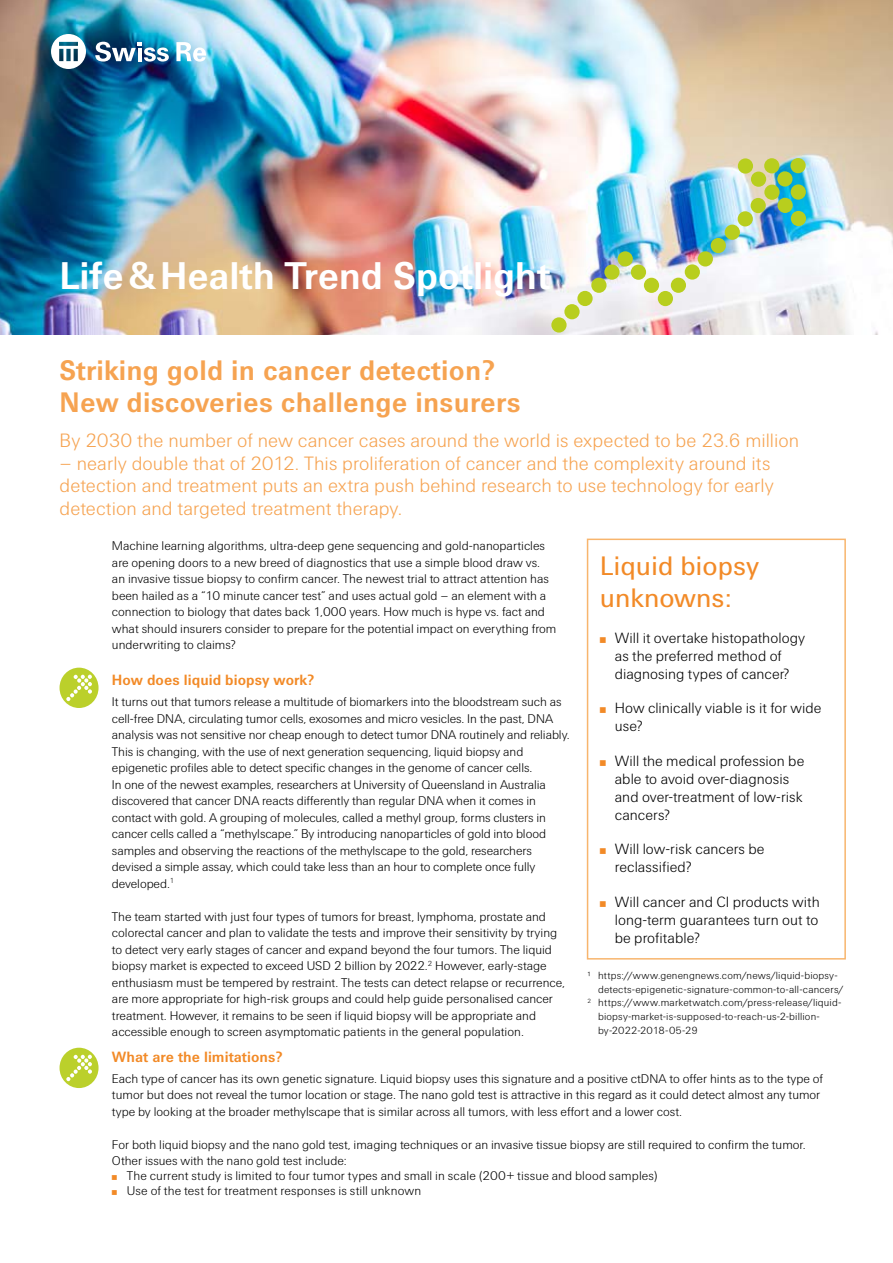
<style>
.page{position:relative;width:893px;height:1263px;background:#fff}
.page>*{position:absolute;margin:0;border:0;box-sizing:border-box;transform-origin:0 0}
.t1{font:700 39px "Swiss Re Sans OT";letter-spacing:-.005em;color:#fff}
.t2{font:700 28.5px/31.5px "Swiss Re Sans OT";letter-spacing:.01em;color:#f6a351}
.t3{font:27px/32.4px "Swiss Re Sans OT";color:#f28a27}
.t4{font:300 19.5px/22.5px "Swiss Re Sans OT";letter-spacing:.005em;color:#f6a351}
.t5{font:300 15px/18px "Swiss Re Sans OT";color:#000}
.t6{font:700 15px "Swiss Re Sans OT";letter-spacing:.005em;color:#f28a27}
.t7{font:300 12.75px/16.5px "Swiss Re Sans OT";color:#000}
.t8{font:300 10.5px "Swiss Re Sans OT";letter-spacing:.015em;color:#000}
.s1{color:#f28a27}
</style>
<div class="page">
<img style="left:0;top:0;width:893px;height:335px">
<div style="left:658px;top:291px;width:15px;height:15px;background:#b8ce1e;border-radius:50%"></div>
<div style="left:644px;top:278px;width:15px;height:15px;background:#b8ce1e;border-radius:50%"></div>
<div style="left:631px;top:265px;width:15px;height:15px;background:#b8ce1e;border-radius:50%"></div>
<div style="left:577px;top:291px;width:16px;height:15px;background:#b8ce1e;border-radius:50%"></div>
<div style="left:564px;top:304px;width:16px;height:15px;background:#b8ce1e;border-radius:50%"></div>
<div style="left:551px;top:317px;width:16px;height:16px;background:#b8ce1e;border-radius:50%"></div>
<div style="left:591px;top:278px;width:15px;height:15px;background:#b8ce1e;border-radius:50%"></div>
<div style="left:604px;top:264px;width:16px;height:16px;background:#b8ce1e;border-radius:50%"></div>
<div style="left:671px;top:278px;width:15px;height:15px;background:#b8ce1e;border-radius:50%"></div>
<div style="left:685px;top:264px;width:15px;height:16px;background:#b8ce1e;border-radius:50%"></div>
<div style="left:738px;top:158px;width:15px;height:16px;background:#b8ce1e;border-radius:50%"></div>
<div style="left:751px;top:172px;width:15px;height:15px;background:#b8ce1e;border-radius:50%"></div>
<div style="left:750px;top:198px;width:16px;height:15px;background:#b8ce1e;border-radius:50%"></div>
<div style="left:738px;top:211px;width:15px;height:15px;background:#b8ce1e;border-radius:50%"></div>
<div style="left:725px;top:225px;width:15px;height:15px;background:#b8ce1e;border-radius:50%"></div>
<div style="left:711px;top:238px;width:15px;height:15px;background:#b8ce1e;border-radius:50%"></div>
<div style="left:764px;top:185px;width:16px;height:15px;background:#b8ce1e;border-radius:50%"></div>
<div style="left:777px;top:198px;width:16px;height:15px;background:#b8ce1e;border-radius:50%"></div>
<div style="left:764px;top:158px;width:15px;height:15px;background:#b8ce1e;border-radius:50%"></div>
<div style="left:777px;top:171px;width:16px;height:16px;background:#b8ce1e;border-radius:50%"></div>
<div style="left:791px;top:211px;width:15px;height:15px;background:#b8ce1e;border-radius:50%"></div>
<div style="left:791px;top:184px;width:15px;height:16px;background:#b8ce1e;border-radius:50%"></div>
<div style="left:790px;top:158px;width:16px;height:15px;background:#b8ce1e;border-radius:50%"></div>
<div style="left:618px;top:251px;width:15px;height:16px;background:#b8ce1e;border-radius:50%"></div>
<div style="left:698px;top:251px;width:15px;height:16px;background:#b8ce1e;border-radius:50%"></div>
<div style="left:587px;top:539px;width:259px;height:420px;border:2px solid #f8b56d"></div>
<svg style="left:60px;top:668px;width:39px;height:40px"></svg>
<svg style="left:60px;top:1048px;width:39px;height:40px"></svg>
<svg style="left:95px;top:42px;width:74px;height:20px"></svg>
<svg style="left:176px;top:42px;width:30px;height:20px"></svg>
<svg style="left:51px;top:34px;width:35px;height:35px"></svg>
<h1 class="t1" style="left:60px;top:253px;width:492px">Life&amp;Health Trend Spotlight</h1>
<h2 class="t2" style="left:60px;top:355px;width:463px">Striking gold in cancer detection?<br>New discoveries challenge insurers</h2>
<h3 class="t4" style="left:60px;top:430px;width:741px">By 2030 the number of new cancer cases around the world is expected to be 23.6 million</h3>
<h3 class="t4" style="left:60px;top:452px;width:716px">– nearly double that of 2012. This proliferation of cancer and the complexity around its detection and treatment puts an extra push behind research to use technology for early detection and targeted treatment therapy.</h3>
<p class="t7" style="left:112px;top:538px;width:446px">Machine learning algorithms, ultra-deep gene sequencing and gold-nanoparticles are opening doors to a new breed of diagnostics that use a simple blood draw vs. an invasive tissue biopsy to confirm cancer. The newest trial to attract attention has been hailed as a “10 minute cancer test” and uses actual gold – an element with a connection to biology that dates back 1,000 years. How much is hype vs. fact and what should insurers consider to prepare for the potential impact on everything from underwriting to claims?</p>
<p class="t6" style="left:112px;top:671px;width:203px">How does liquid biopsy work?</p>
<p class="t7" style="left:112px;top:693px;width:459px">It turns out that tumors release a multitude of biomarkers into the bloodstream such as cell-free DNA, circulating tumor cells, exosomes and micro vesicles. In the past, DNA analysis was not sensitive nor cheap enough to detect tumor DNA routinely and reliably.<br>This is changing, with the use of next generation sequencing, liquid biopsy and epigenetic profiles able to detect specific changes in the genome of cancer cells.<br>In one of the newest examples, researchers at University of Queensland in Australia discovered that cancer DNA reacts differently than regular DNA when it comes in contact with gold. A grouping of molecules, called a methyl group, forms clusters in cancer cells called a “methylscape.” By introducing nanoparticles of gold into blood samples and observing the reactions of the methylscape to the gold, researchers devised a simple assay, which could take less than an hour to complete once fully developed.<sup>1</sup></p>
<p class="t7" style="left:112px;top:908px;width:455px">The team started with just four types of tumors for breast, lymphoma, prostate and colorectal cancer and plan to validate the tests and improve their sensitivity by trying to detect very early stages of cancer and expand beyond the four tumors. The liquid biopsy market is expected to exceed USD 2 billion by 2022.<sup>2</sup> However, early-stage enthusiasm must be tempered by restraint. The tests can detect relapse or recurrence, are more appropriate for high-risk groups and could help guide personalised cancer treatment. However, it remains to be seen if liquid biopsy will be appropriate and accessible enough to screen asymptomatic patients in the general population.</p>
<h3 class="t3" style="left:600px;top:549px;width:161px">Liquid biopsy unknowns:</h3>
<p class="t5" style="left:600px;top:629px;width:207px;text-align:center"><span class="s1">̤</span> Will it overtake histopathology as the preferred method of diagnosing types of cancer?</p>
<p class="t5" style="left:615px;top:699px;width:208px;text-indent:-15px"><span class="s1">̤</span> How clinically viable is it for wide use?</p>
<p class="t5" style="left:615px;top:752px;width:191px;text-indent:-15px"><span class="s1">̤</span> Will the medical profession be able to avoid over-diagnosis and over-treatment of low-risk cancers?</p>
<p class="t5" style="left:615px;top:840px;width:151px;text-indent:-15px"><span class="s1">̤</span> Will low-risk cancers be reclassified?</p>
<p class="t5" style="left:615px;top:893px;width:206px;text-align:justify;text-indent:-15px"><span class="s1">̤</span> Will cancer and CI products with long-term guarantees turn out to be profitable?</p>
<p class="t8" style="left:587px;top:970px;width:252px">1 https://www.genengnews.com/news/liquid-biopsy-</p>
<p class="t8" style="left:598px;top:983px;width:247px">detects-epigenetic-signature-common-to-all-cancers/</p>
<p class="t8" style="left:587px;top:997px;width:255px"><sup>2</sup> https://www.marketwatch.com/press-release/liquid-</p>
<p class="t8" style="left:598px;top:1010px;width:223px">biopsy-market-is-supposed-to-reach-us-2-billion-</p>
<p class="t8" style="left:598px;top:1024px;width:101px">by-2022-2018-05-29</p>
<p class="t6" style="left:112px;top:1048px;width:172px">What are the limitations?</p>
<p class="t7" style="left:112px;top:1070px;width:713px">Each type of cancer has its own genetic signature. Liquid biopsy uses this signature and a positive ctDNA to offer hints as to the type of tumor but does not reveal the tumor location or stage. The nano gold test is attractive in this regard as it could detect almost any tumor type by looking at the broader methylscape that is similar across all tumors, with less effort and a lower cost.</p>
<p class="t7" style="left:112px;top:1136px;width:695px">For both liquid biopsy and the nano gold test, imaging techniques or an invasive tissue biopsy are still required to confirm the tumor.<br>Other issues with the nano gold test include:</p>
<p class="t7" style="left:112px;top:1169px;width:547px;line-height:15px"><span class="s1">̤</span> The current study is limited to four tumor types and small in scale (200+ tissue and blood samples) <span class="s1">̤</span> Use of the test for treatment responses is still unknown</p>
</div>
